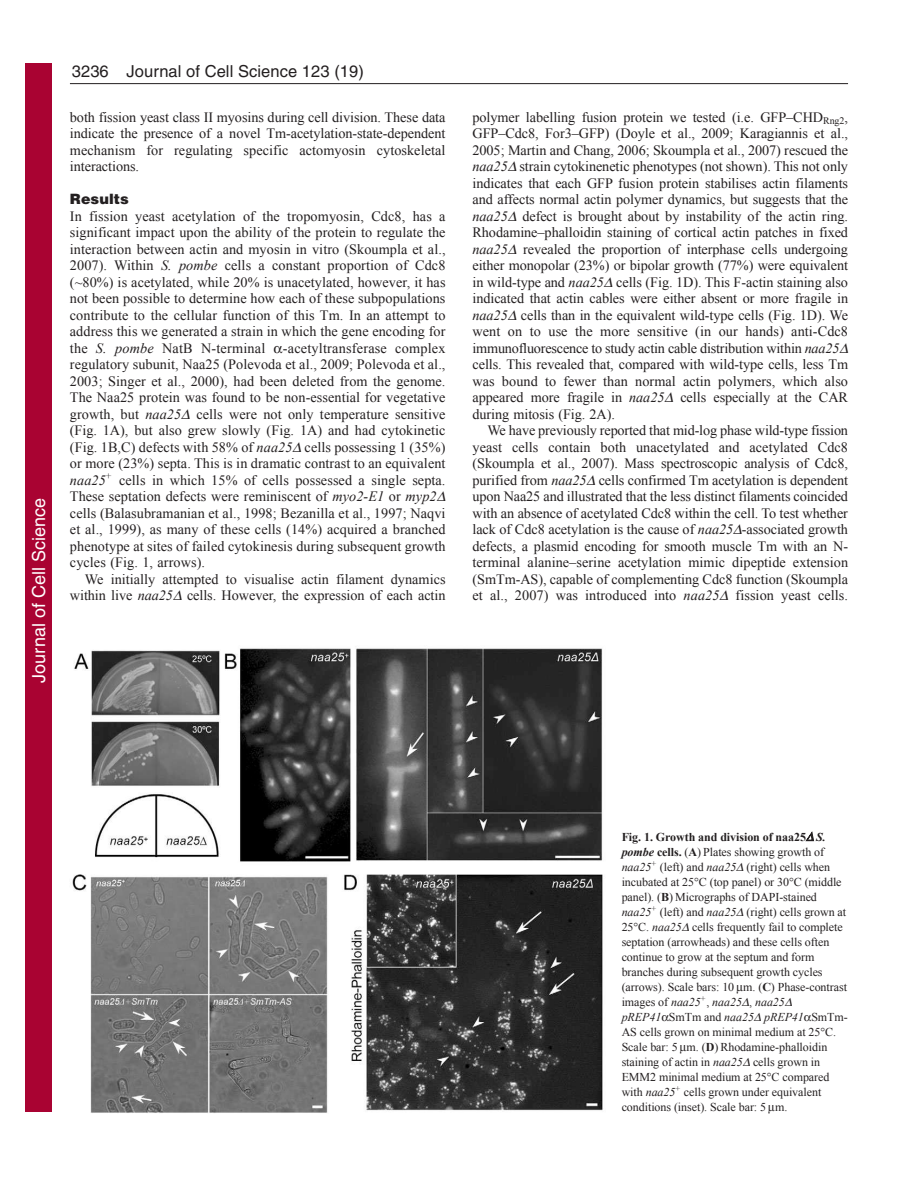
<style>
.page{position:relative;width:918px;height:1188px;background:#fff}
.page>*{position:absolute;margin:0;border:0;box-sizing:border-box;transform-origin:0 0}
.t1{font:18px "Helvetica";color:#fff}
.t2{font:16.5px "Helvetica";letter-spacing:.005em;color:#231f20}
.t3{font:14.25px/16.5px "Times New Roman";color:#231f20;text-align:justify}
.t4{font:900 14.25px "Helvetica";letter-spacing:.005em;color:#231f20}
.t5{font:12px/15px "Times New Roman";letter-spacing:-.005em;color:#231f20}
.s1{font-style:italic}
.s2{font-weight:700}
.s3{font-weight:700;font-style:italic}
</style>
<div class="page">
<hr style="left:70px;top:83px;width:778px;height:1px;background:#231f20">
<img style="left:72px;top:648px;width:531px;height:465px">
<div style="left:26px;top:64px;width:26px;height:1048px;background:#a90332"></div>
<p class="t1" style="left:28px;top:683px;width:186px;rotate:-90deg">Journal of Cell Science</p>
<p class="t2" style="left:72px;top:65px;width:294px">3236 Journal of Cell Science 123 (19)</p>
<p class="t3" style="left:70px;top:110px;width:377px">both fission yeast class II myosins during cell division. These data indicate the presence of a novel Tm-acetylation-state-dependent mechanism for regulating specific actomyosin cytoskeletal interactions.</p>
<p class="t4" style="left:70px;top:193px;width:60px">Results</p>
<p class="t3" style="left:70px;top:209px;width:377px">In fission yeast acetylation of the tropomyosin, Cdc8, has a significant impact upon the ability of the protein to regulate the interaction between actin and myosin in vitro (Skoumpla et al., 2007). Within <span class="s1">S. pombe</span> cells a constant proportion of Cdc8 (~80%) is acetylated, while 20% is unacetylated, however, it has not been possible to determine how each of these subpopulations contribute to the cellular function of this Tm. In an attempt to address this we generated a strain in which the gene encoding for the <span class="s1">S. pombe</span> NatB N-terminal -acetyltransferase complex regulatory subunit, Naa25 (Polevoda et al., 2009; Polevoda et al., 2003; Singer et al., 2000), had been deleted from the genome.<br>The Naa25 protein was found to be non-essential for vegetative growth, but <span class="s1">naa25</span>∀ cells were not only temperature sensitive (Fig. 1A), but also grew slowly (Fig. 1A) and had cytokinetic (Fig. 1B,C) defects with 58% of <span class="s1">naa25</span>∀ cells possessing 1 (35%) or more (23%) septa. This is in dramatic contrast to an equivalent <span class="s1">naa25</span><sup>:</sup> cells in which 15% of cells possessed a single septa.<br>These septation defects were reminiscent of <span class="s1">myo2-E1</span> or <span class="s1">myp2</span>∀ cells (Balasubramanian et al., 1998; Bezanilla et al., 1997; Naqvi et al., 1999), as many of these cells (14%) acquired a branched phenotype at sites of failed cytokinesis during subsequent growth cycles (Fig. 1, arrows).</p>
<p class="t3" style="left:70px;top:572px;width:377px;text-align:right">We initially attempted to visualise actin filament dynamics within live <span class="s1">naa25</span>∀ cells. However, the expression of each actin</p>
<p class="t3" style="left:472px;top:110px;width:377px">polymer labelling fusion protein we tested (i.e. GFP–CHD<sub>Rng2</sub>, GFP–Cdc8, For3–GFP) (Doyle et al., 2009; Karagiannis et al., 2005; Martin and Chang, 2006; Skoumpla et al., 2007) rescued the <span class="s1">naa25</span>∀ strain cytokinenetic phenotypes (not shown). This not only indicates that each GFP fusion protein stabilises actin filaments and affects normal actin polymer dynamics, but suggests that the <span class="s1">naa25</span>∀ defect is brought about by instability of the actin ring.<br>Rhodamine–phalloidin staining of cortical actin patches in fixed <span class="s1">naa25</span>∀ revealed the proportion of interphase cells undergoing either monopolar (23%) or bipolar growth (77%) were equivalent in wild-type and <span class="s1">naa25</span>∀ cells (Fig. 1D). This F-actin staining also indicated that actin cables were either absent or more fragile in <span class="s1">naa25</span>∀ cells than in the equivalent wild-type cells (Fig. 1D). We went on to use the more sensitive (in our hands) anti-Cdc8 immunofluorescence to study actin cable distribution within <span class="s1">naa25</span>∀ cells. This revealed that, compared with wild-type cells, less Tm was bound to fewer than normal actin polymers, which also appeared more fragile in <span class="s1">naa25</span>∀ cells especially at the CAR during mitosis (Fig. 2A).</p>
<p class="t3" style="left:472px;top:423px;width:377px;text-indent:15px">We have previously reported that mid-log phase wild-type fission yeast cells contain both unacetylated and acetylated Cdc8 (Skoumpla et al., 2007). Mass spectroscopic analysis of Cdc8, purified from <span class="s1">naa25</span>∀ cells confirmed Tm acetylation is dependent upon Naa25 and illustrated that the less distinct filaments coincided with an absence of acetylated Cdc8 within the cell. To test whether lack of Cdc8 acetylation is the cause of <span class="s1">naa25</span>∀-associated growth defects, a plasmid encoding for smooth muscle Tm with an N&shy;terminal alanine–serine acetylation mimic dipeptide extension (SmTm-AS), capable of complementing Cdc8 function (Skoumpla et al., 2007) was introduced into <span class="s1">naa25</span>∀ fission yeast cells.</p>
<p class="t5" style="left:622px;top:830px;width:228px"><span class="s2">!∀#∃%&amp;∃ ∋r)∗+,%−.d%d∀0∀1∀).%)2%.−−34</span>∀ <span class="s3">!∀ #om&amp;∋</span> <span class="s2">56771∃%</span>(<span class="s2">8</span>) Plates showing growth of <span class="s1">naa25</span><sup>:</sup> (left) and <span class="s1">naa25</span>∀ (right) cells when incubated at 25°C (top panel) or 30°C (middle panel). (<span class="s2">9</span>) Micrographs of DAPI-stained <span class="s1">naa25</span><sup>:</sup> (left) and <span class="s1">naa25</span>∀ (right) cells grown at 25°C. <span class="s1">naa25</span>∀ cells frequently fail to complete septation (arrowheads) and these cells often continue to grow at the septum and form branches during subsequent growth cycles (arrows). Scale bars: 10 ∃m. (<span class="s2">:</span>) Phase-contrast images of <span class="s1">naa25</span><sup>:</sup>, <span class="s1">naa25</span>∀, <span class="s1">naa25</span>∀<br><span class="s1">pREP41</span> SmTm and <span class="s1">naa25</span>∀ <span class="s1">pREP41</span> SmTm-AS cells grown on minimal medium at 25°C.<br>Scale bar: 5 ∃m. (<span class="s2">;</span>) Rhodamine-phalloidin staining of actin in <span class="s1">naa25</span>∀ cells grown in EMM2 minimal medium at 25°C compared with <span class="s1">naa25</span><sup>:</sup> cells grown under equivalent conditions (inset). Scale bar: 5 ∃m.</p>
</div>
